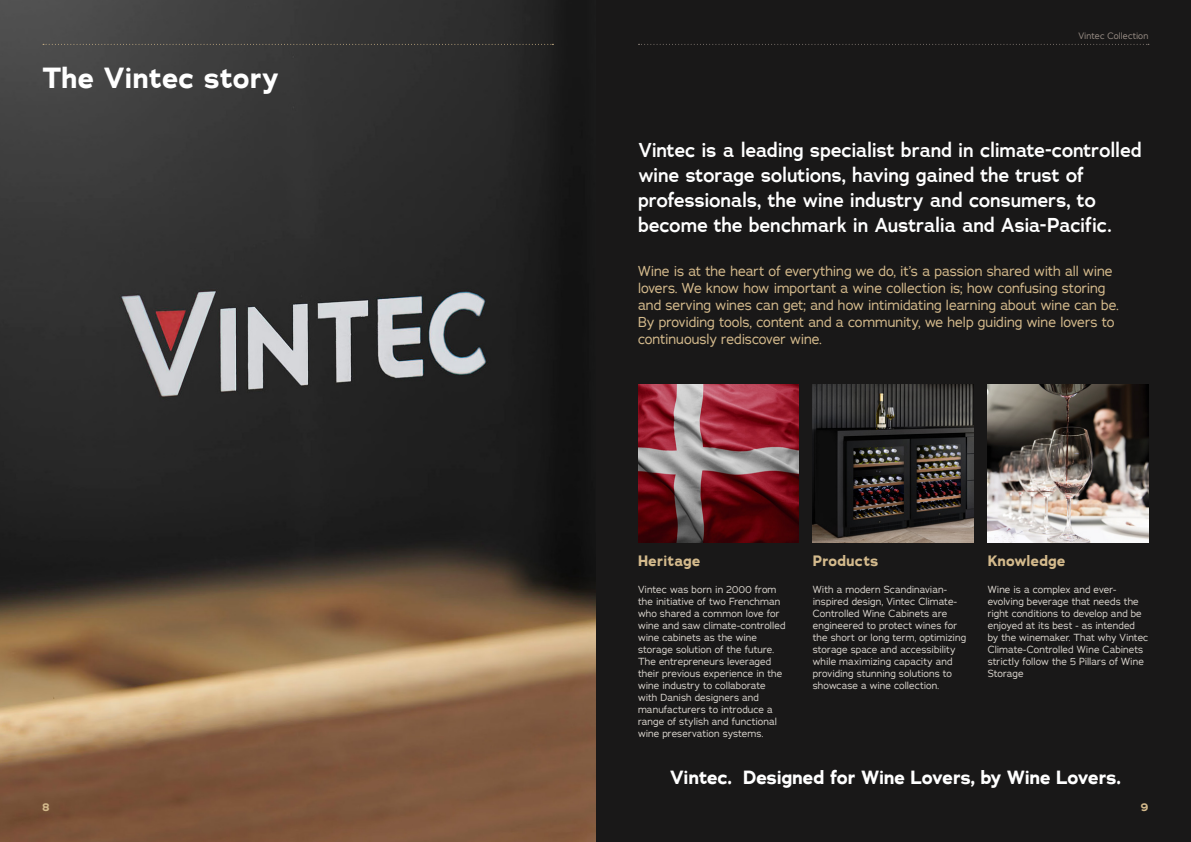
<style>
.page{position:relative;width:1191px;height:842px;background:#191818}
.page>*{position:absolute;margin:0;border:0;box-sizing:border-box;transform-origin:0 0}
.t1{font:700 29px "Adrianna";letter-spacing:-.015em;color:#fff}
.t2{font:600 20px/25px "Adrianna";letter-spacing:-.015em;color:#fff}
.t3{font:700 19px "Adrianna";letter-spacing:-.03em;color:#fff}
.t4{font:700 15px "Adrianna";color:#d4ba8c}
.t5{font:14px/17px "Adrianna";letter-spacing:-.005em;color:#d4ba8c}
.t6{font:700 11px "Adrianna";color:#d4ba8c}
.t7{font:10px/12px "Adrianna";color:#d6d1ca}
.t8{font:9px "Adrianna";letter-spacing:.005em;color:#958a82}
</style>
<div class="page">
<img style="left:0;top:0;width:595px;height:842px">
<svg style="left:638px;top:44px;width:511px;height:1px"></svg>
<svg style="left:43px;top:44px;width:510px;height:1px"></svg>
<img style="left:638px;top:385px;width:160px;height:157px">
<img style="left:813px;top:385px;width:160px;height:157px">
<img style="left:987px;top:385px;width:161px;height:157px">
<h1 class="t1" style="left:43px;top:58px;width:238px">The Vintec story</h1>
<p class="t8" style="left:1078px;top:30px;width:72px">Vintec Collection</p>
<h2 class="t2" style="left:638px;top:137px;width:505px">Vintec is a leading specialist brand in climate-controlled wine storage solutions, having gained the trust of professionals, the wine industry and consumers, to become the benchmark in Australia and Asia-Pacific.</h2>
<p class="t5" style="left:638px;top:262px;width:482px">Wine is at the heart of everything we do, it’s a passion shared with all wine lovers. We know how important a wine collection is; how confusing storing and serving wines can get; and how intimidating learning about wine can be.<br>By providing tools, content and a community, we help guiding wine lovers to continuously rediscover wine.</p>
<h3 class="t4" style="left:638px;top:551px;width:64px">Heritage</h3>
<p class="t7" style="left:638px;top:583px;width:149px">Vintec was born in 2000 from the initiative of two Frenchman who shared a common love for wine and saw climate-controlled wine cabinets as the wine storage solution of the future.<br>The entrepreneurs leveraged their previous experience in the wine industry to collaborate with Danish designers and manufacturers to introduce a range of stylish and functional wine preservation systems.</p>
<h3 class="t4" style="left:813px;top:551px;width:67px">Products</h3>
<p class="t7" style="left:813px;top:583px;width:155px">With a modern Scandinavian&shy;inspired design, Vintec Climate-<br>Controlled Wine Cabinets are engineered to protect wines for the short or long term, optimizing storage space and accessibility while maximizing capacity and providing stunning solutions to showcase a wine collection.</p>
<h3 class="t4" style="left:987px;top:551px;width:79px">Knowledge</h3>
<p class="t7" style="left:987px;top:583px;width:162px">Wine is a complex and ever&shy;evolving beverage that needs the right conditions to develop and be enjoyed at its best - as intended<br>by the winemaker. That why Vintec<br>Climate-Controlled Wine Cabinets strictly follow the 5 Pillars of Wine<br>Storage</p>
<h3 class="t3" style="left:670px;top:764px;width:452px">Vintec. Designed for Wine Lovers, by Wine Lovers.</h3>
<p class="t6" style="left:43px;top:800px;width:8px">8</p>
<p class="t6" style="left:1140px;top:800px;width:9px">9</p>
</div>
